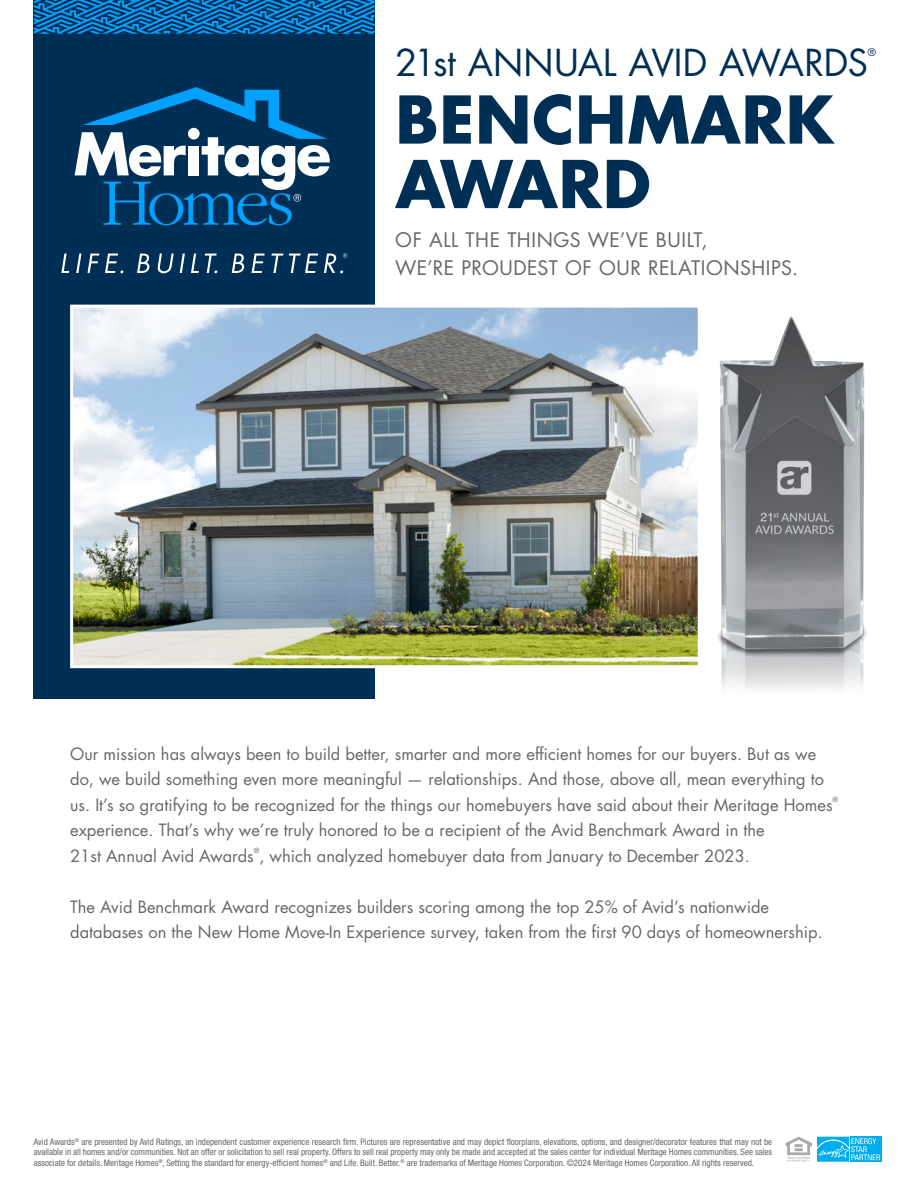
<style>
.page{position:relative;width:918px;height:1188px;background:#fff}
.page>*{position:absolute;margin:0;border:0;box-sizing:border-box;transform-origin:0 0}
.t1{font:700 64.05px/64.5px "Futura Std";letter-spacing:.01em;color:#002f56}
.t2{font:36.15px "Futura Std";letter-spacing:-.005em;color:#002f56}
.t3{font:19.5px/28.3px "Futura Std";letter-spacing:.025em;color:#666}
.t4{font:16.5px/25.5px "Futura Std";color:#666}
.t5{font:10.2px "Futura Std";color:#002f56}
.t6{font:condensed 9px/10.8px "Helvetica Neue LT Std";color:#666;text-align:justify}
.t7{font:7.05px "Futura Std";color:#666}
</style>
<div class="page">
<div style="left:34px;top:24px;width:341px;height:674px;background:#002f56"></div>
<div style="left:850px;top:1137px;width:31px;height:25px;background:#00aeef"></div>
<svg style="left:786px;top:1137px;width:94px;height:25px"></svg>
<svg style="left:34px;top:0;width:341px;height:34px;background:#0065a7"></svg>
<img style="left:718px;top:316px;width:149px;height:373px">
<svg style="left:75px;top:87px;width:255px;height:138px"></svg>
<svg style="left:61px;top:254px;width:8px;height:19px"></svg>
<svg style="left:76px;top:254px;width:5px;height:19px"></svg>
<svg style="left:88px;top:254px;width:11px;height:19px"></svg>
<svg style="left:137px;top:254px;width:13px;height:19px"></svg>
<svg style="left:157px;top:254px;width:17px;height:19px"></svg>
<svg style="left:180px;top:254px;width:5px;height:19px"></svg>
<svg style="left:191px;top:254px;width:8px;height:19px"></svg>
<svg style="left:232px;top:254px;width:12px;height:19px"></svg>
<svg style="left:252px;top:254px;width:13px;height:19px"></svg>
<svg style="left:272px;top:254px;width:11px;height:19px"></svg>
<svg style="left:289px;top:254px;width:29px;height:19px"></svg>
<svg style="left:105px;top:254px;width:18px;height:19px"></svg>
<svg style="left:205px;top:254px;width:12px;height:19px"></svg>
<svg style="left:324px;top:253px;width:23px;height:20px"></svg>
<img style="left:70px;top:304px;width:628px;height:365px">
<h2 class="t2" style="left:395px;top:39px;width:474px">21st ANNUAL AVID AWARDS</h2>
<p class="t5" style="left:868px;top:46px;width:10px">®</p>
<h1 class="t1" style="left:395px;top:87px;width:440px">BENCHMARK<br>AWARD</h1>
<p class="t3" style="left:395px;top:226px;width:404px">OF ALL THE THINGS WE’VE BUILT,<br>WE’RE PROUDEST OF OUR RELATIONSHIPS.</p>
<p class="t4" style="left:70px;top:741px;width:764px">Our mission has always been to build better, smarter and more efficient homes for our buyers. But as we do, we build something even more meaningful — relationships. And those, above all, mean everything to us. It’s so gratifying to be recognized for the things our homebuyers have said about their Meritage Homes</p>
<p class="t7" style="left:833px;top:795px;width:7px">®</p>
<p class="t4" style="left:70px;top:817px;width:696px">experience. That’s why we’re truly honored to be a recipient of the Avid Benchmark Award in the<br>21st Annual Avid Awards , which analyzed homebuyer data from January to December 2023.</p>
<p class="t7" style="left:254px;top:846px;width:7px">®</p>
<p class="t4" style="left:70px;top:894px;width:754px">The Avid Benchmark Award recognizes builders scoring among the top 25% of Avid’s nationwide databases on the New Home Move-In Experience survey, taken from the first 90 days of homeownership.</p>
<p class="t6" style="left:34px;top:1136px;width:740px">Avid Awards<sup>®</sup> are presented by Avid Ratings, an independent customer experience research firm. Pictures are representative and may depict floorplans, elevations, options, and designer/decorator features that may not be available in all homes and/or communities. Not an offer or solicitation to sell real property. Offers to sell real property may only be made and accepted at the sales center for individual Meritage Homes communities. See sales associate for details. Meritage Homes<sup>®</sup>, Setting the standard for energy-efficient homes<sup>®</sup> and Life. Built. Better.<sup>®</sup> are trademarks of Meritage Homes Corporation. ©2024 Meritage Homes Corporation. All rights reserved.</p>
</div>
